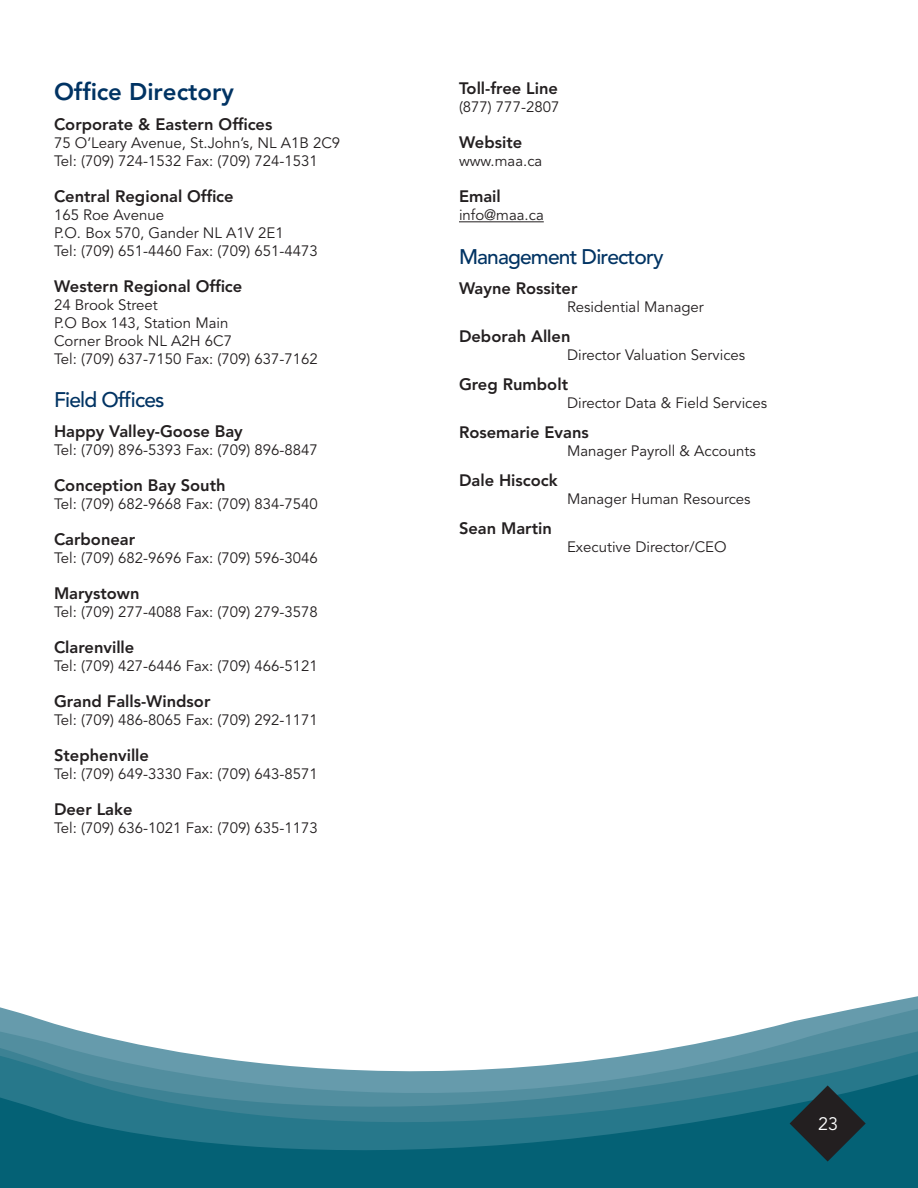
<style>
.page{position:relative;width:918px;height:1188px;background:#fff}
.page>*{position:absolute;margin:0;border:0;box-sizing:border-box;transform-origin:0 0}
.t1{font:800 24px "Avenir LT Std";color:#003363}
.t2{font:500 21px "Avenir LT Std";letter-spacing:-.04em;color:#003363}
.t3{font:18px "Avenir LT Std";color:#fff}
.t4{font:800 16.5px "Avenir LT Std";color:#231f20}
.t5{font:15px/18px "Avenir LT Std";color:#231f20}
</style>
<div class="page">
<svg style="left:1px;top:996px;width:917px;height:192px"></svg>
<svg style="left:790px;top:1085px;width:76px;height:77px;background:#17434d"></svg>
<hr style="left:459px;top:221px;width:85px;height:1px;background:#231f20">
<svg style="left:0;top:1007px;width:1px;height:181px"></svg>
<h1 class="t1" style="left:54px;top:77px;width:182px">Office Directory</h1>
<p class="t4" style="left:54px;top:115px;width:220px">Corporate &amp; Eastern Offices</p>
<p class="t5" style="left:54px;top:134px;width:288px">75 O’Leary Avenue, St.John’s, NL A1B 2C9<br>Tel: (709) 724-1532 Fax: (709) 724-1531</p>
<p class="t4" style="left:54px;top:187px;width:181px">Central Regional Office</p>
<p class="t5" style="left:54px;top:206px;width:265px">165 Roe Avenue<br>P.O. Box 570, Gander NL A1V 2E1<br>Tel: (709) 651-4460 Fax: (709) 651-4473</p>
<p class="t4" style="left:54px;top:277px;width:190px">Western Regional Office</p>
<p class="t5" style="left:54px;top:296px;width:265px">24 Brook Street<br>P.O Box 143, Station Main<br>Corner Brook NL A2H 6C7<br>Tel: (709) 637-7150 Fax: (709) 637-7162</p>
<h2 class="t2" style="left:54px;top:388px;width:112px">Field Offices</h2>
<p class="t4" style="left:54px;top:422px;width:190px">Happy Valley-Goose Bay</p>
<p class="t5" style="left:54px;top:441px;width:265px">Tel: (709) 896-5393 Fax: (709) 896-8847</p>
<p class="t4" style="left:54px;top:476px;width:173px">Conception Bay South</p>
<p class="t5" style="left:54px;top:495px;width:265px">Tel: (709) 682-9668 Fax: (709) 834-7540</p>
<p class="t4" style="left:54px;top:530px;width:83px">Carbonear</p>
<p class="t5" style="left:54px;top:549px;width:265px">Tel: (709) 682-9696 Fax: (709) 596-3046</p>
<p class="t4" style="left:54px;top:584px;width:87px">Marystown</p>
<p class="t5" style="left:54px;top:603px;width:265px">Tel: (709) 277-4088 Fax: (709) 279-3578</p>
<p class="t4" style="left:54px;top:638px;width:82px">Clarenville</p>
<p class="t5" style="left:54px;top:657px;width:265px">Tel: (709) 427-6446 Fax: (709) 466-5121</p>
<p class="t4" style="left:54px;top:692px;width:158px">Grand Falls-Windsor</p>
<p class="t5" style="left:54px;top:711px;width:265px">Tel: (709) 486-8065 Fax: (709) 292-1171</p>
<p class="t4" style="left:54px;top:746px;width:97px">Stephenville</p>
<p class="t5" style="left:54px;top:765px;width:265px">Tel: (709) 649-3330 Fax: (709) 643-8571</p>
<p class="t4" style="left:54px;top:800px;width:80px">Deer Lake</p>
<p class="t5" style="left:54px;top:819px;width:265px">Tel: (709) 636-1021 Fax: (709) 635-1173</p>
<p class="t4" style="left:459px;top:79px;width:101px">Toll-free Line</p>
<p class="t5" style="left:459px;top:99px;width:102px">(877) 777-2807</p>
<p class="t4" style="left:459px;top:133px;width:65px">Website</p>
<p class="t5" style="left:459px;top:153px;width:85px">www.maa.ca</p>
<p class="t4" style="left:459px;top:187px;width:43px">Email</p>
<p class="t5" style="left:459px;top:207px;width:86px">info@maa.ca</p>
<h2 class="t2" style="left:459px;top:244px;width:206px">Management Directory</h2>
<p class="t4" style="left:459px;top:278px;width:120px">Wayne Rossiter</p>
<p class="t5" style="left:567px;top:298px;width:138px">Residential Manager</p>
<p class="t4" style="left:459px;top:326px;width:113px">Deborah Allen</p>
<p class="t5" style="left:567px;top:346px;width:180px">Director Valuation Services</p>
<p class="t4" style="left:459px;top:374px;width:111px">Greg Rumbolt</p>
<p class="t5" style="left:567px;top:394px;width:202px">Director Data &amp; Field Services</p>
<p class="t4" style="left:459px;top:422px;width:131px">Rosemarie Evans</p>
<p class="t5" style="left:567px;top:442px;width:190px">Manager Payroll &amp; Accounts</p>
<p class="t4" style="left:459px;top:470px;width:100px">Dale Hiscock</p>
<p class="t5" style="left:567px;top:490px;width:185px">Manager Human Resources</p>
<p class="t4" style="left:459px;top:518px;width:94px">Sean Martin</p>
<p class="t5" style="left:567px;top:538px;width:161px">Executive Director/CEO</p>
<p class="t3" style="left:818px;top:1114px;width:22px">23</p>
</div>
